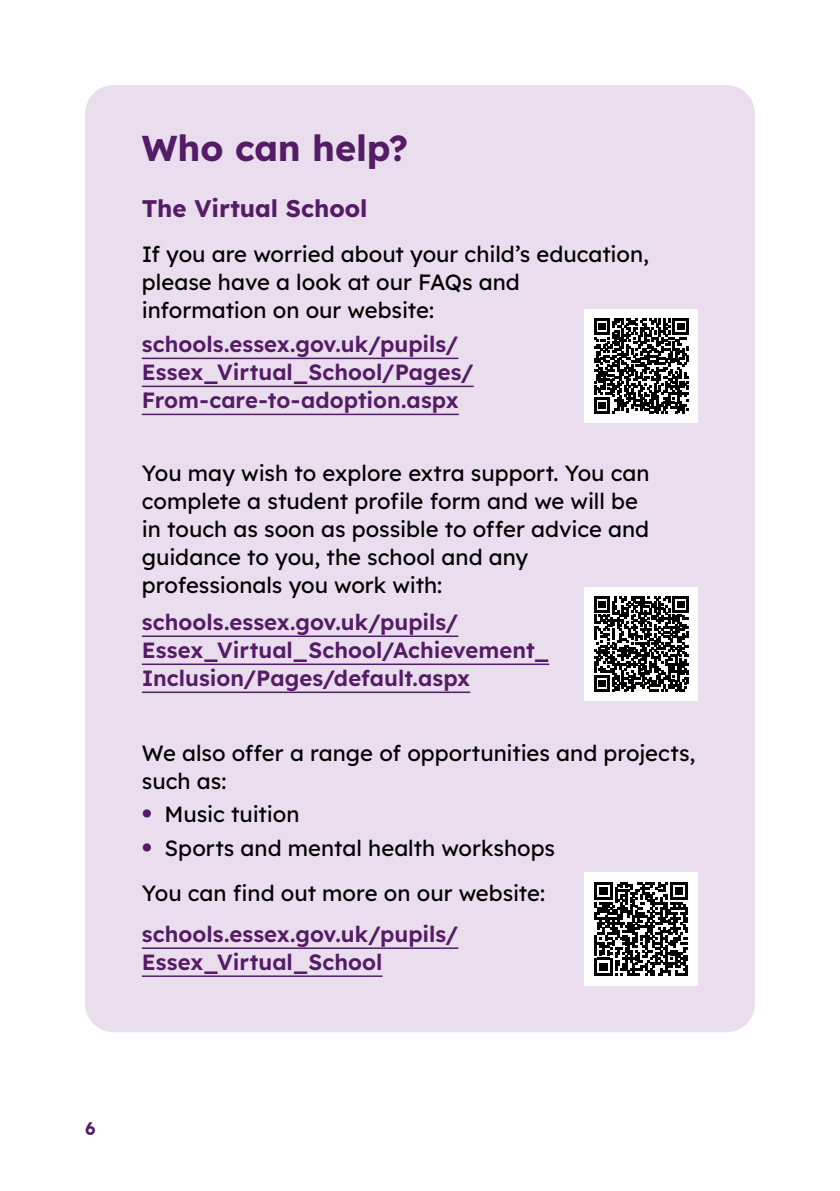
<style>
.page{position:relative;width:840px;height:1191px;background:#fff}
.page>*{position:absolute;margin:0;border:0;box-sizing:border-box;transform-origin:0 0}
.t1{font:700 36px "Lexend";letter-spacing:-.005em;color:#541c65}
.t2{font:700 24px "Lexend";color:#541c65}
.Body_0{font:600 22px/28px "Lexend";color:#541c65}
.Body_2{font:22px/28px "Lexend";color:#000}
.Body{font:22px/28px "Lexend";color:#000}
.Body_1{font:22px/28px "Lexend";color:#000}
.t3{font:700 18px "Lexend";color:#541c65}
.s1{font-weight:700;font-size:30px;color:#541c65}
</style>
<div class="page">
<div style="left:85px;top:85px;width:669px;height:947px;background:#e9ddee;border-radius:28px"></div>
<div style="left:584px;top:309px;width:113px;height:113px;background:#fff"></div>
<svg style="left:594px;top:318px;width:94px;height:95px"></svg>
<div style="left:584px;top:587px;width:113px;height:113px;background:#fff"></div>
<svg style="left:594px;top:596px;width:94px;height:95px"></svg>
<div style="left:584px;top:872px;width:113px;height:113px;background:#fff"></div>
<svg style="left:594px;top:882px;width:93px;height:93px"></svg>
<hr style="left:142px;top:357px;width:316px;height:2px;background:#541c65">
<hr style="left:142px;top:385px;width:331px;height:2px;background:#541c65">
<hr style="left:142px;top:413px;width:316px;height:2px;background:#541c65">
<hr style="left:142px;top:635px;width:316px;height:2px;background:#541c65">
<hr style="left:142px;top:663px;width:407px;height:2px;background:#541c65">
<hr style="left:142px;top:691px;width:328px;height:2px;background:#541c65">
<hr style="left:142px;top:947px;width:316px;height:2px;background:#541c65">
<hr style="left:142px;top:975px;width:240px;height:2px;background:#541c65">
<h2 class="t1" style="left:142px;top:122px;width:267px">Who can help?</h2>
<h3 class="t2" style="left:142px;top:191px;width:227px">The Virtual School</h3>
<p class="Body" style="left:142px;top:239px;width:508px">If you are worried about your child’s education, please have a look at our FAQs and information on our website:</p>
<p class="Body_0" style="left:142px;top:329px;width:333px">schools.essex.gov.uk/pupils/<br>Essex_Virtual_School/Pages/<br>From-care-to-adoption.aspx</p>
<p class="Body_2" style="left:142px;top:458px;width:509px">You may wish to explore extra support. You can complete a student profile form and we will be in touch as soon as possible to offer advice and guidance to you, the school and any professionals you work with:</p>
<p class="Body_0" style="left:142px;top:607px;width:408px">schools.essex.gov.uk/pupils/<br>Essex_Virtual_School/Achievement_<br>Inclusion/Pages/default.aspx</p>
<p class="Body_1" style="left:142px;top:737px;width:554px">We also offer a range of opportunities and projects, such as:</p>
<p class="Body_2" style="left:142px;top:799px;width:159px"><span class="s1">•</span> Music tuition</p>
<p class="Body_2" style="left:142px;top:833px;width:414px"><span class="s1">•</span> Sports and mental health workshops</p>
<p class="Body" style="left:142px;top:878px;width:404px">You can find out more on our website:</p>
<p class="Body_0" style="left:142px;top:919px;width:318px">schools.essex.gov.uk/pupils/<br>Essex_Virtual_School</p>
<p class="t3" style="left:85px;top:1115px;width:12px">6</p>
</div>
